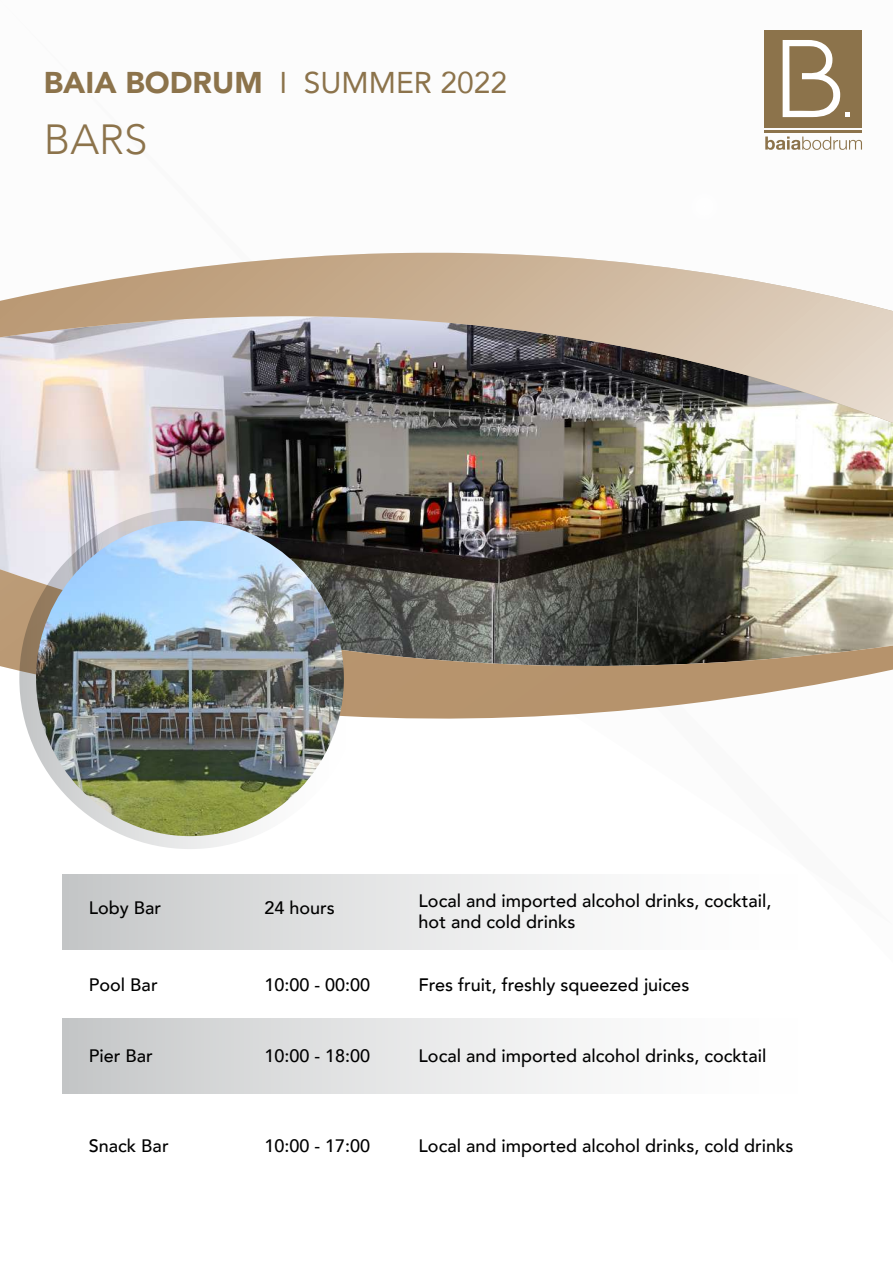
<style>
.page{position:relative;width:893px;height:1263px;background:#fff}
.page>*{position:absolute;margin:0;border:0;box-sizing:border-box;transform-origin:0 0}
.t1{font:300 42.15px "Avenir";color:#8c734b}
.t2{font:30px "Avenir";color:#8c734b}
.t3{font:500 18px/21.6px "Avenir";color:#000}
.s1{font-weight:900}
</style>
<div class="page">
<svg style="left:130px;top:905px;width:65px;height:65px"></svg>
<svg style="left:765px;top:137px;width:97px;height:13px"></svg>
<hr style="left:765px;top:131px;width:97px;height:2px;background:#8c734b">
<div style="left:765px;top:30px;width:97px;height:97px;background:#8c734b"></div>
<svg style="left:783px;top:40px;width:67px;height:77px"></svg>
<div style="left:62px;top:874px;width:769px;height:75px;background:linear-gradient(to right,#c9cbcb,#fff)"></div>
<div style="left:62px;top:1018px;width:769px;height:75px;background:linear-gradient(to right,#c9cbcb,#fff)"></div>
<img style="left:0;top:423px;width:893px;height:146px">
<svg style="left:0;top:569px;width:893px;height:150px;background:#918675"></svg>
<svg style="left:0;top:253px;width:893px;height:170px;background:#b5aaa1"></svg>
<svg style="left:19px;top:508px;width:342px;height:341px;background:#b9aea4"></svg>
<img style="left:36px;top:521px;width:308px;height:315px">
<h2 class="t2" style="left:44px;top:58px;width:465px"><span class="s1">BAIA BODRUM</span> I SUMMER 2022</h2>
<h1 class="t1" style="left:44px;top:114px;width:105px">BARS</h1>
<p class="t3" style="left:89px;top:896px;width:74px">Loby Bar</p>
<p class="t3" style="left:265px;top:896px;width:72px">24 hours</p>
<p class="t3" style="left:419px;top:889px;width:354px">Local and imported alcohol drinks, cocktail, hot and cold drinks</p>
<p class="t3" style="left:89px;top:973px;width:70px">Pool Bar</p>
<p class="t3" style="left:265px;top:973px;width:107px">10:00 - 00:00</p>
<p class="t3" style="left:419px;top:973px;width:272px">Fres fruit, freshly squeezed juices</p>
<p class="t3" style="left:89px;top:1043px;width:66px">Pier Bar</p>
<p class="t3" style="left:265px;top:1043px;width:107px">10:00 - 18:00</p>
<p class="t3" style="left:419px;top:1043px;width:349px">Local and imported alcohol drinks, cocktail</p>
<p class="t3" style="left:89px;top:1134px;width:81px">Snack Bar</p>
<p class="t3" style="left:265px;top:1134px;width:107px">10:00 - 17:00</p>
<p class="t3" style="left:419px;top:1134px;width:376px">Local and imported alcohol drinks, cold drinks</p>
</div>
